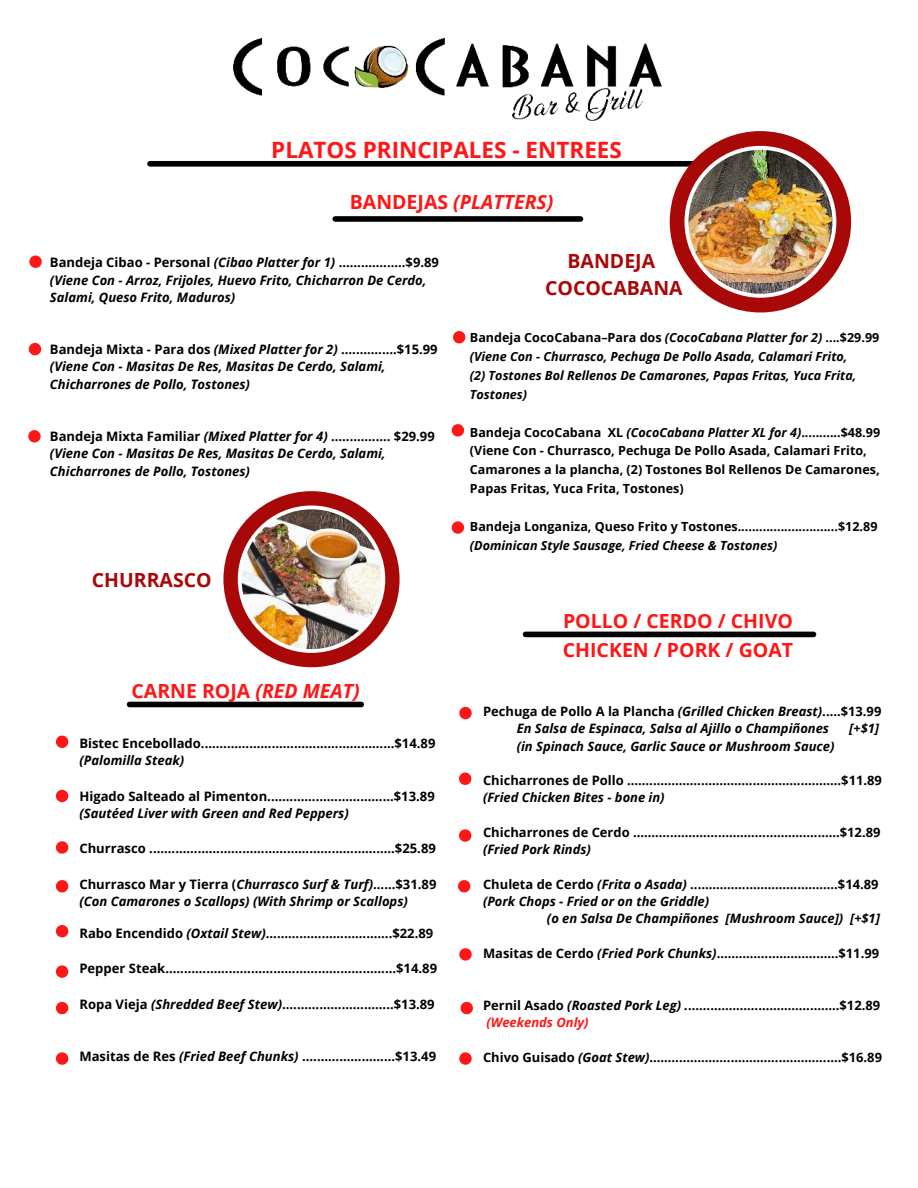
<style>
.page{position:relative;width:918px;height:1188px;background:#fff}
.page>*{position:absolute;margin:0;border:0;box-sizing:border-box;transform-origin:0 0}
.t1{font:700 22.5px "Open Sans";color:#ff1616}
.t2{font:700 19.5px "Open Sans";color:#ff1616}
.t3{font:700 19.5px/27px "Open Sans";color:#a80808;text-align:center}
.t4{font:italic 700 19.5px "Open Sans";color:#ff1616}
.t5{font:italic 700 13.05px/17.4px "Open Sans";color:#000}
.t6{font:700 13.05px "Open Sans";color:#000}
.t7{font:700 12.9px/17.2px "Open Sans";color:#000}
.t8{font:italic 700 12.9px/17.2px "Open Sans";color:#000}
.t9{font:700 12.6px/18.9px "Open Sans";color:#000}
.t10{font:italic 700 12.6px/18.9px "Open Sans";color:#000}
.s1{font-style:normal}
.s2{font-style:italic}
.s3{font-style:italic;color:#ff1616}
</style>
<div class="page">
<div style="left:150px;top:161px;width:542px;height:6px;background:#000"></div>
<svg style="left:452px;top:424px;width:12px;height:13px"></svg>
<svg style="left:29px;top:255px;width:13px;height:13px"></svg>
<svg style="left:29px;top:343px;width:12px;height:12px"></svg>
<svg style="left:28px;top:430px;width:13px;height:12px"></svg>
<svg style="left:453px;top:331px;width:12px;height:12px"></svg>
<div style="left:129px;top:702px;width:232px;height:5px;background:#000"></div>
<div style="left:526px;top:632px;width:288px;height:5px;background:#000"></div>
<div style="left:335px;top:216px;width:246px;height:6px;background:#000"></div>
<img style="left:670px;top:131px;width:181px;height:181px">
<img style="left:223px;top:491px;width:177px;height:176px">
<svg style="left:459px;top:707px;width:13px;height:12px"></svg>
<svg style="left:459px;top:1052px;width:13px;height:13px"></svg>
<svg style="left:459px;top:773px;width:12px;height:12px"></svg>
<svg style="left:459px;top:829px;width:12px;height:13px"></svg>
<svg style="left:458px;top:880px;width:12px;height:12px"></svg>
<svg style="left:459px;top:948px;width:13px;height:13px"></svg>
<svg style="left:461px;top:1002px;width:12px;height:12px"></svg>
<svg style="left:56px;top:736px;width:12px;height:12px"></svg>
<svg style="left:56px;top:790px;width:12px;height:12px"></svg>
<svg style="left:56px;top:841px;width:12px;height:13px"></svg>
<svg style="left:56px;top:880px;width:12px;height:12px"></svg>
<svg style="left:56px;top:1052px;width:12px;height:13px"></svg>
<svg style="left:56px;top:925px;width:12px;height:12px"></svg>
<svg style="left:56px;top:965px;width:12px;height:13px"></svg>
<svg style="left:56px;top:1002px;width:12px;height:12px"></svg>
<img style="left:223px;top:37px;width:447px;height:130px">
<svg style="left:452px;top:521px;width:12px;height:13px"></svg>
<h1 class="t1" style="left:271px;top:134px;width:352px">PLATOS PRINCIPALES - ENTREES</h1>
<h2 class="t4" style="left:350px;top:188px;width:205px"><span class="s1">BANDEJAS</span> (PLATTERS)</h2>
<p class="t5" style="left:50px;top:253px;width:391px"><span class="s1">Bandeja Cibao - Personal</span> (Cibao Platter for 1) <span class="s1">..................$9.89 </span>(Viene Con - Arroz, Frijoles, Huevo Frito, Chicharron De Cerdo,<br>Salami, Queso Frito, Maduros)</p>
<p class="t5" style="left:50px;top:340px;width:389px"><span class="s1">Bandeja Mixta - Para dos</span> (Mixed Platter for 2) <span class="s1">...............$15.99 </span>(Viene Con - Masitas De Res, Masitas De Cerdo, Salami,<br>Chicharrones de Pollo, Tostones)</p>
<p class="t5" style="left:50px;top:427px;width:386px"><span class="s1">Bandeja Mixta Familiar</span> (Mixed Platter for 4) <span class="s1">................ $29.99 </span>(Viene Con - Masitas De Res, Masitas De Cerdo, Salami,<br>Chicharrones de Pollo, Tostones)</p>
<h2 class="t3" style="left:92px;top:566px;width:121px">CHURRASCO</h2>
<h2 class="t2" style="left:132px;top:677px;width:230px">CARNE ROJA <span class="s2">(RED MEAT)</span></h2>
<p class="t6" style="left:79px;top:734px;width:358px">Bistec Encebollado....................................................$14.89</p>
<p class="t5" style="left:79px;top:752px;width:106px">(Palomilla Steak)</p>
<p class="t6" style="left:79px;top:787px;width:357px">Higado Salteado al Pimenton..................................$13.89</p>
<p class="t5" style="left:79px;top:804px;width:271px">(Sautéed Liver with Green and Red Peppers)</p>
<p class="t6" style="left:79px;top:839px;width:358px">Churrasco ..................................................................$25.89</p>
<p class="t5" style="left:79px;top:875px;width:359px"><span class="s1">Churrasco Mar y Tierra (</span>Churrasco Surf &amp; Turf)<span class="s1">......$31.89 </span>(Con Camarones o Scallops) (With Shrimp or Scallops)</p>
<p class="t6" style="left:79px;top:924px;width:355px">Rabo Encendido <span class="s2">(Oxtail Stew)</span>..................................$22.89</p>
<p class="t6" style="left:79px;top:959px;width:359px">Pepper Steak..............................................................$14.89</p>
<p class="t6" style="left:79px;top:995px;width:357px">Ropa Vieja <span class="s2">(Shredded Beef Stew)</span>..............................$13.89</p>
<p class="t6" style="left:79px;top:1047px;width:358px">Masitas de Res <span class="s2">(Fried Beef Chunks)</span> .........................$13.49</p>
<h2 class="t3" style="left:545px;top:247px;width:139px">BANDEJA<br>COCOCABANA</h2>
<p class="t10" style="left:470px;top:328px;width:411px"><span class="s1">Bandeja CocoCabana–Para dos</span> (CocoCabana Platter for 2) <span class="s1">....$29.99 </span>(Viene Con - Churrasco, Pechuga De Pollo Asada, Calamari Frito,<br>(2) Tostones Bol Rellenos De Camarones, Papas Fritas, Yuca Frita, Tostones)</p>
<p class="t9" style="left:470px;top:422px;width:412px">Bandeja CocoCabana XL <span class="s2">(CocoCabana Platter XL for 4)</span>...........$48.99 (Viene Con - Churrasco, Pechuga De Pollo Asada, Calamari Frito, Camarones a la plancha, (2) Tostones Bol Rellenos De Camarones, Papas Fritas, Yuca Frita, Tostones)</p>
<p class="t9" style="left:470px;top:517px;width:409px">Bandeja Longaniza, Queso Frito y Tostones............................$12.89</p>
<p class="t10" style="left:470px;top:535px;width:309px">(Dominican Style Sausage, Fried Cheese &amp; Tostones)</p>
<h2 class="t2" style="left:563px;top:607px;width:231px">POLLO / CERDO / CHIVO</h2>
<h2 class="t2" style="left:563px;top:636px;width:232px">CHICKEN / PORK / GOAT</h2>
<p class="t8" style="left:517px;top:703px;width:366px;text-indent:-34px"><span class="s1">Pechuga de Pollo A la Plancha</span> (Grilled Chicken Breast)<span class="s1">.....$13.99<br></span>En Salsa de Espinaca, Salsa al Ajillo o Champiñones</p>
<p class="t8" style="left:849px;top:720px;width:31px">[+$1]</p>
<p class="t8" style="left:517px;top:737px;width:319px">(in Spinach Sauce, Garlic Sauce or Mushroom Sauce)</p>
<p class="t7" style="left:483px;top:772px;width:400px">Chicharrones de Pollo ..........................................................$11.89</p>
<p class="t8" style="left:483px;top:789px;width:183px">(Fried Chicken Bites - bone in)</p>
<p class="t7" style="left:483px;top:823px;width:399px">Chicharrones de Cerdo ........................................................$12.89</p>
<p class="t8" style="left:483px;top:841px;width:109px">(Fried Pork Rinds)</p>
<p class="t7" style="left:483px;top:875px;width:397px">Chuleta de Cerdo <span class="s2">(Frita o Asada)</span> ........................................$14.89</p>
<p class="t8" style="left:483px;top:892px;width:228px">(Pork Chops - Fried or on the Griddle)</p>
<p class="t8" style="left:547px;top:910px;width:335px">(o en Salsa De Champiñones [Mushroom Sauce]) [+$1]</p>
<p class="t7" style="left:483px;top:944px;width:398px">Masitas de Cerdo <span class="s2">(Fried Pork Chunks)</span>.................................$11.99</p>
<p class="t7" style="left:483px;top:996px;width:399px">Pernil Asado <span class="s2">(Roasted Pork Leg) .</span>.........................................$12.89 <span class="s3">(Weekends Only)</span></p>
<p class="t7" style="left:483px;top:1048px;width:401px">Chivo Guisado <span class="s2">(Goat Stew)</span>....................................................$16.89</p>
</div>
